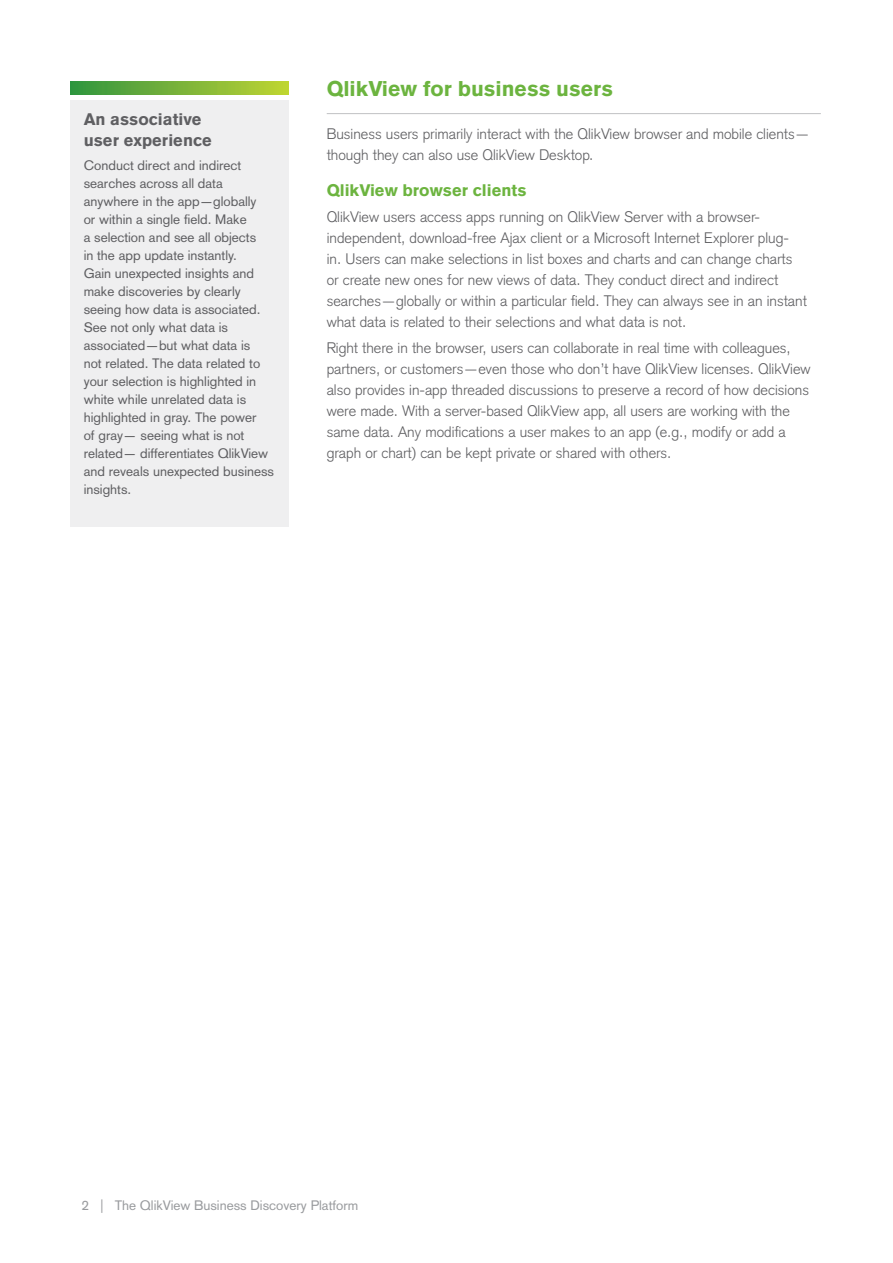
<style>
.page{position:relative;width:893px;height:1263px;background:#fff}
.page>*{position:absolute;margin:0;border:0;box-sizing:border-box;transform-origin:0 0}
.t1{font:900 21px "Basic Commercial LT Pro";color:#6cb43f}
.t2{font:900 16.5px/21px "Basic Commercial LT Pro";color:#5f5f62}
.t3{font:900 16.5px "Basic Commercial LT Pro";color:#6cb43f}
.t4{font:300 15px/21px "Basic Commercial LT Pro";color:#5f5f62}
.t5{font:13.5px/18px "Basic Commercial LT Pro";color:#5f5f62}
.t6{font:13.5px "Basic Commercial LT Pro";color:#999b9e}
</style>
<div class="page">
<hr style="left:327px;top:113px;width:494px;height:1px;background:#c0c1c4">
<div style="left:70px;top:100px;width:219px;height:426px;background:#efeff0"></div>
<svg style="left:70px;top:81px;width:219px;height:13px;background:#78b339"></svg>
<p class="t2" style="left:84px;top:110px;width:130px">An associative user experience</p>
<p class="t5" style="left:84px;top:157px;width:192px">Conduct direct and indirect searches across all data anywhere in the app—globally<br>or within a single field. Make<br>a selection and see all objects<br>in the app update instantly.<br>Gain unexpected insights and make discoveries by clearly seeing how data is associated.<br>See not only what data is associated—but what data is<br>not related. The data related to your selection is highlighted in white while unrelated data is highlighted in gray. The power<br>of gray— seeing what is not related— differentiates QlikView and reveals unexpected business insights.</p>
<h1 class="t1" style="left:327px;top:81px;width:288px">QlikView for business users</h1>
<p class="t4" style="left:327px;top:124px;width:484px">Business users primarily interact with the QlikView browser and mobile clients— though they can also use QlikView Desktop.</p>
<p class="t3" style="left:327px;top:184px;width:201px">QlikView browser clients</p>
<p class="t4" style="left:327px;top:208px;width:482px">QlikView users access apps running on QlikView Server with a browser&shy;independent, download-free Ajax client or a Microsoft Internet Explorer plug&shy;in. Users can make selections in list boxes and charts and can change charts or create new ones for new views of data. They conduct direct and indirect searches—globally or within a particular field. They can always see in an instant what data is related to their selections and what data is not.</p>
<p class="t4" style="left:327px;top:339px;width:485px">Right there in the browser, users can collaborate in real time with colleagues, partners, or customers—even those who don’t have QlikView licenses. QlikView also provides in-app threaded discussions to preserve a record of how decisions were made. With a server-based QlikView app, all users are working with the same data. Any modifications a user makes to an app (e.g., modify or add a graph or chart) can be kept private or shared with others.</p>
<p class="t6" style="left:82px;top:1200px;width:278px">2 | The QlikView Business Discovery Platform</p>
</div>
